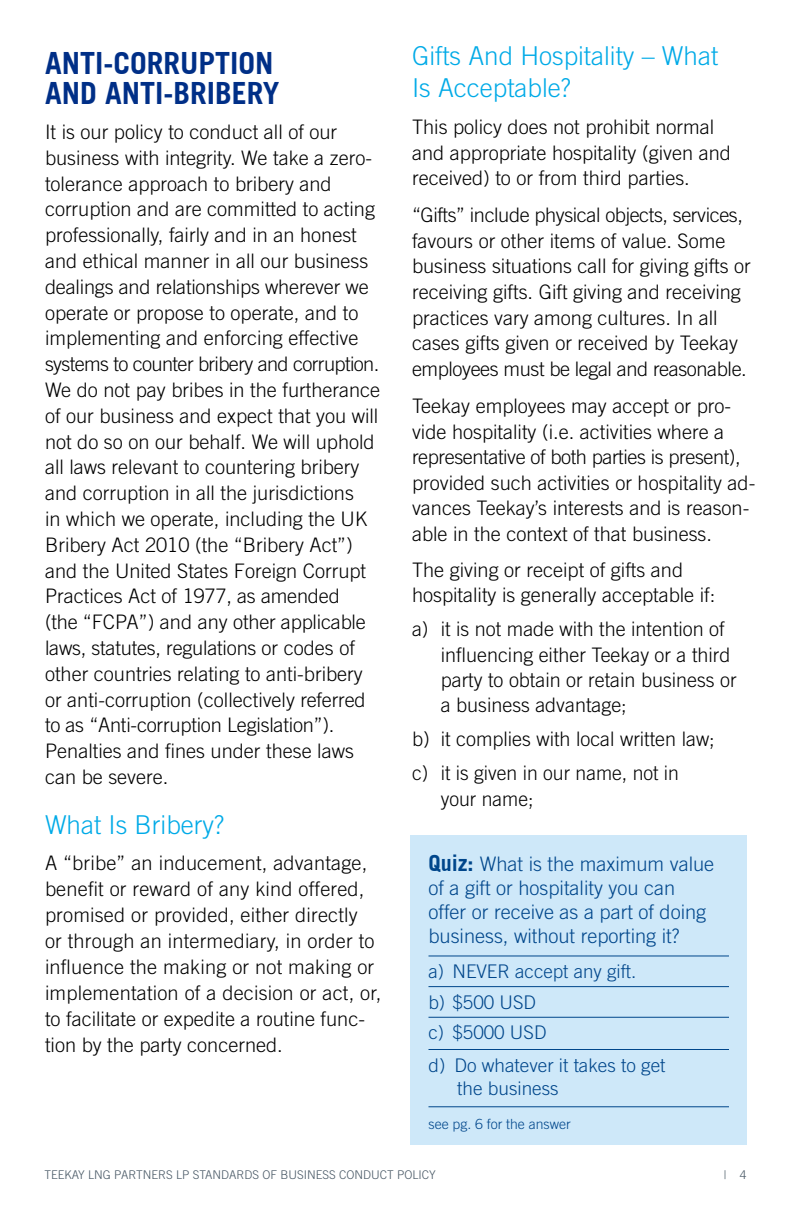
<style>
.page{position:relative;width:792px;height:1224px;background:#fff}
.page>*{position:absolute;margin:0;border:0;box-sizing:border-box;transform-origin:0 0}
.t1{font:700 30px/30px "Trade Gothic";color:#002f87}
.t2{font:300 26px/32px "Trade Gothic";color:#00aae7}
.t3{font:300 20px/25.8px "Trade Gothic";color:#000}
.t4{font:300 20px/24px "Trade Gothic";color:#00468b}
.t5{font:300 18.8px/31.2px "Trade Gothic";color:#00468b}
.t6{font:300 14px "Trade Gothic";color:#00468b}
.t7{font:300 12px "Trade Gothic";color:#485865}
.s1{font-weight:700;font-size:22px}
</style>
<div class="page">
<div style="left:410px;top:835px;width:337px;height:310px;background:#cee8f9"></div>
<hr style="left:428px;top:955px;width:301px;height:1px;background:#00468b">
<hr style="left:428px;top:986px;width:301px;height:1px;background:#00468b">
<hr style="left:428px;top:1017px;width:301px;height:1px;background:#00468b">
<hr style="left:428px;top:1049px;width:301px;height:1px;background:#00468b">
<hr style="left:428px;top:1106px;width:301px;height:1px;background:#00468b">
<h1 class="t1" style="left:45px;top:48px;width:102px">ANTI-CORRUPTION<br>AND</h1>
<h1 class="t1" style="left:105px;top:78px;width:101px">ANTI-BRIBERY</h1>
<p class="t3" style="left:45px;top:119px;width:337px">It is our policy to conduct all of our business with integrity. We take a zero&shy;tolerance approach to bribery and corruption and are committed to acting professionally, fairly and in an honest and ethical manner in all our business dealings and relationships wherever we operate or propose to operate, and to implementing and enforcing effective systems to counter bribery and corruption.<br>We do not pay bribes in the furtherance of our business and expect that you will not do so on our behalf. We will uphold all laws relevant to countering bribery and corruption in all the jurisdictions<br>in which we operate, including the UK Bribery Act 2010 (the “Bribery Act”) and the United States Foreign Corrupt Practices Act of 1977, as amended<br>(the “FCPA”) and any other applicable laws, statutes, regulations or codes of other countries relating to anti-bribery or anti-corruption (collectively referred to as “Anti-corruption Legislation”).<br>Penalties and fines under these laws can be severe.</p>
<h2 class="t2" style="left:45px;top:809px;width:181px">What Is Bribery?</h2>
<p class="t3" style="left:45px;top:850px;width:338px">A “bribe” an inducement, advantage, benefit or reward of any kind offered, promised or provided, either directly<br>or through an intermediary, in order to influence the making or not making or implementation of a decision or act, or, to facilitate or expedite a routine func&shy;tion by the party concerned.</p>
<h2 class="t2" style="left:412px;top:40px;width:308px">Gifts And Hospitality – What<br>Is Acceptable?</h2>
<p class="t3" style="left:412px;top:113px;width:320px">This policy does not prohibit normal and appropriate hospitality (given and received) to or from third parties.</p>
<p class="t3" style="left:412px;top:202px;width:340px">“Gifts” include physical objects, services, favours or other items of value. Some business situations call for giving gifts or receiving gifts. Gift giving and receiving practices vary among cultures. In all cases gifts given or received by Teekay employees must be legal and reasonable.</p>
<p class="t3" style="left:412px;top:393px;width:345px">Teekay employees may accept or pro&shy;vide hospitality (i.e. activities where a representative of both parties is present), provided such activities or hospitality ad&shy;vances Teekay’s interests and is reason&shy;able in the context of that business.</p>
<p class="t3" style="left:412px;top:557px;width:305px">The giving or receipt of gifts and hospitality is generally acceptable if:</p>
<p class="t3" style="left:441px;top:617px;width:297px;line-height:25.2px;text-indent:-29px">a) it is not made with the intention of influencing either Teekay or a third party to obtain or retain business or a business advantage;</p>
<p class="t3" style="left:412px;top:722px;width:304px;line-height:34.2px">b) it complies with local written law; c) it is given in our name, not in</p>
<p class="t3" style="left:441px;top:785px;width:94px">your name;</p>
<p class="t4" style="left:428px;top:852px;width:287px"><span class="s1">QUIZ:</span> What is the maximum value of a gift or hospitality you can offer or receive as a part of doing business, without reporting it?</p>
<p class="t5" style="left:428px;top:956px;width:239px">a) NEVER accept any gift.<br>b) $500 USD<br>c) $5000 USD<br>d) Do whatever it takes to get</p>
<p class="t5" style="left:457px;top:1073px;width:103px">the business</p>
<p class="t6" style="left:428px;top:1116px;width:144px">see pg. 6 for the answer</p>
<p class="t7" style="left:45px;top:1167px;width:393px">TEEKAY LNG PARTNERS LP STANDARDS OF BUSINESS CONDUCT POLICY</p>
<p class="t7" style="left:724px;top:1167px;width:24px">| 4</p>
</div>
